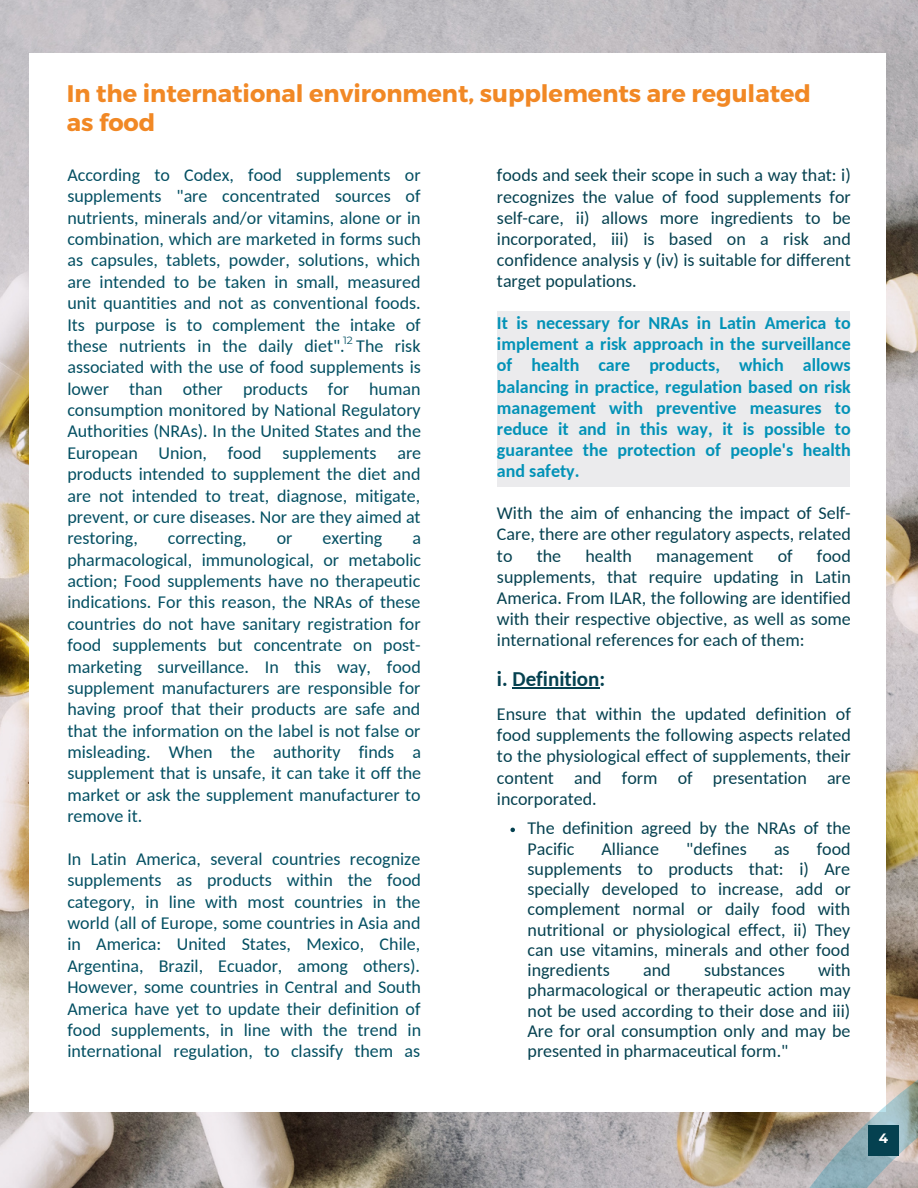
<style>
.page{position:relative;width:918px;height:1188px;background:#fff}
.page>*{position:absolute;margin:0;border:0;box-sizing:border-box;transform-origin:0 0}
.t1{font:700 24px/29.2px "Montserrat";color:#f18825}
.t2{font:700 21px "Carlito";color:#054150}
.t3{font:18px/21.3px "Carlito";color:#034f62;text-align:justify}
.t4{font:18px/21.1px "Carlito";color:#054150;text-align:justify}
.t5{font:700 18px/21.1px "Carlito";color:#0292b7;text-align:justify}
.t6{font:700 13.5px "Montserrat";color:#fff}
.t7{font:10.5px "Montserrat";color:#034f62}
.s1{color:#fff}
</style>
<div class="page">
<img style="left:0;top:0;width:918px;height:1188px">
<div style="left:29px;top:53px;width:857px;height:1059px;background:#fff"></div>
<div style="left:497px;top:311px;width:353px;height:175px;background:#e9e9eb"></div>
<svg style="left:629px;top:965px;width:289px;height:223px"></svg>
<div style="left:868px;top:1125px;width:31px;height:30px;background:#054150"></div>
<hr style="left:512px;top:687px;width:88px;height:2px;background:#054150">
<svg style="left:510px;top:828px;width:5px;height:4px"></svg>
<h1 class="t1" style="left:67px;top:77px;width:746px">In the international environment, supplements are regulated as food</h1>
<p class="t3" style="left:67px;top:166px;width:355px">According to Codex, food supplements or supplements "are concentrated sources of nutrients, minerals and/or vitamins, alone or in combination, which are marketed in forms such as capsules, tablets, powder, solutions, which are intended to be taken in small, measured unit quantities and not as conventional foods.<br>Its purpose is to complement the intake of these nutrients in the daily diet". The risk associated with the use of food supplements is lower than other products for human consumption monitored by National Regulatory Authorities (NRAs). In the United States and the European Union, food supplements are products intended to supplement the diet and are not intended to treat, diagnose, mitigate, prevent, or cure diseases. Nor are they aimed at restoring,</p>
<p class="t4" style="left:497px;top:166px;width:355px">foods and seek their scope in such a way that: i) recognizes the value of food supplements for self-care, ii) allows more ingredients to be incorporated, iii) is based on a risk and confidence analysis y (iv) is suitable for different target populations.</p>
<p class="t5" style="left:497px;top:314px;width:355px">It is necessary for NRAs in Latin America to implement a risk approach in the surveillance of health care products, which allows balancing in practice, regulation based on risk management with preventive measures to reduce it and in this way, it is possible to guarantee the protection of people's health and safety.</p>
<p class="t4" style="left:497px;top:504px;width:355px">With the aim of enhancing the impact of Self-Care, there are other regulatory aspects, related to</p>
<p class="t7" style="left:343px;top:334px;width:11px">12</p>
<p class="t3" style="left:168px;top:529px;width:80px">correcting,</p>
<p class="t3" style="left:277px;top:529px;width:17px">or</p>
<p class="t3" style="left:322px;top:529px;width:61px">exerting</p>
<p class="t3" style="left:67px;top:529px;width:355px;text-indent:345px">a pharmacological, immunological, or metabolic action; Food supplements have no therapeutic indications. For this reason, the NRAs of these countries do not have sanitary registration for food supplements but concentrate on post&shy;marketing surveillance. In this way, food supplement manufacturers are responsible for having proof that their products are safe and that the information on the label is not false or misleading. When the authority finds a supplement that is unsafe, it can take it off the market or ask the supplement manufacturer to remove it.</p>
<p class="t3" style="left:67px;top:850px;width:355px">In Latin America, several countries recognize supplements as products within the food category, in line with most countries in the world (all of Europe, some countries in Asia and in America: United States, Mexico, Chile, Argentina, Brazil, Ecuador, among others).<br>However, some countries in Central and South America have yet to update their definition of food supplements, in line with the trend in international regulation, to classify them as</p>
<p class="t4" style="left:497px;top:547px;width:355px;text-indent:320px">food supplements, that require updating in Latin America. From ILAR, the following are identified with their respective objective, as well as some international references for each of them:</p>
<p class="t2" style="left:497px;top:670px;width:110px">i. Definition:</p>
<p class="t4" style="left:497px;top:705px;width:355px">Ensure that within the updated definition of food supplements the following aspects related to the physiological effect of supplements, their content and form of presentation are incorporated.</p>
<p class="t4" style="left:537px;top:547px;width:26px">the</p>
<p class="t4" style="left:585px;top:547px;width:48px">health</p>
<p class="t4" style="left:656px;top:547px;width:99px">management</p>
<p class="t4" style="left:778px;top:547px;width:16px">of</p>
<p class="t4" style="left:528px;top:820px;width:325px;line-height:20.2px">The definition agreed by the NRAs of the<br>Pacific</p>
<p class="t4" style="left:528px;top:840px;width:325px;line-height:20.2px;text-indent:289px">food supplements to products that: i) Are specially developed to increase, add or complement normal or daily food with nutritional or physiological effect, ii) They can use vitamins, minerals and other food ingredients</p>
<p class="t4" style="left:602px;top:840px;width:59px">Alliance</p>
<p class="t4" style="left:686px;top:840px;width:62px">"defines</p>
<p class="t4" style="left:774px;top:840px;width:17px">as</p>
<p class="t4" style="left:528px;top:961px;width:325px;line-height:20.2px;text-indent:291px">with pharmacological or therapeutic action may not be used according to their dose and iii)<br>Are for oral consumption only and may be presented in pharmaceutical form." <span class="s1">th</span></p>
<p class="t4" style="left:643px;top:961px;width:29px">and</p>
<p class="t4" style="left:704px;top:961px;width:82px">substances</p>
<p class="t6" style="left:879px;top:1130px;width:11px">4</p>
</div>
